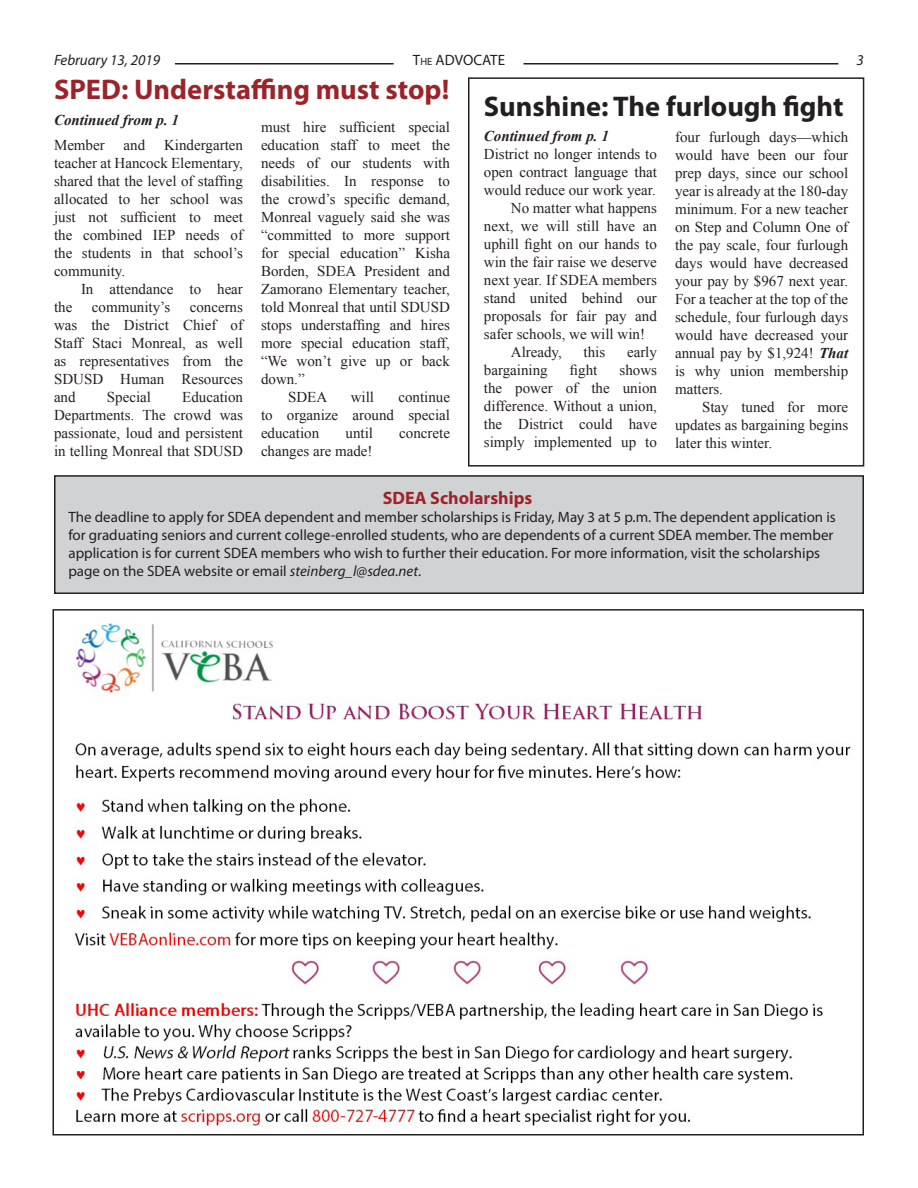
<style>
.page{position:relative;width:918px;height:1188px;background:#fff}
.page>*{position:absolute;margin:0;border:0;box-sizing:border-box;transform-origin:0 0}
.t1{font:700 28.5px "Myriad Pro";color:#9b242a}
.t2{font:700 28.5px "Myriad Pro";color:#231f20}
.t3{font:700 18px "Myriad Pro";color:#9b242a}
.t4{font:15px/18px "Times New Roman";color:#231f20;text-align:justify}
.t5{font:15px/18px "Myriad Pro";color:#231f20}
.t6{font:italic 700 15px "Times New Roman";color:#231f20}
.t7{font:italic 15px "Myriad Pro";color:#231f20}
.t8{font:15px "Myriad Pro";color:#231f20}
.s1{font-size:10.5px}
.s2{font-weight:700;font-style:italic}
.s3{font-style:italic}
</style>
<div class="page">
<hr style="left:524px;top:63px;width:314px;height:1px;background:#231f20">
<hr style="left:175px;top:63px;width:219px;height:1px;background:#231f20">
<img style="left:74px;top:618px;width:777px;height:508px">
<div style="left:55px;top:476px;width:808px;height:117px;background:#d1d2d4"></div>
<div style="left:54px;top:475px;width:810px;height:119px;border:2px solid #231f20"></div>
<div style="left:468px;top:77px;width:396px;height:390px;border:2px solid #231f20"></div>
<p class="t7" style="left:54px;top:51px;width:108px">February 13, 2019</p>
<p class="t8" style="left:413px;top:51px;width:60px">T<span class="s1">he</span> ADVOCATE</p>
<p class="t7" style="left:857px;top:51px;width:9px">3</p>
<p class="t1" style="left:54px;top:71px;width:397px">SPED: Understaffing must stop!</p>
<p class="t6" style="left:54px;top:109px;width:127px">Continued from p. 1</p>
<p class="t4" style="left:54px;top:136px;width:52px">Member</p>
<p class="t4" style="left:124px;top:136px;width:23px">and</p>
<p class="t2" style="left:484px;top:87px;width:361px">Sunshine: The furlough fight</p>
<p class="t6" style="left:484px;top:126px;width:127px">Continued from p. 1</p>
<p class="t4" style="left:484px;top:145px;width:175px">District no longer intends to open contract language that would reduce our work year.</p>
<p class="t4" style="left:484px;top:199px;width:175px;text-indent:27px">No matter what happens next, we will still have an uphill fight on our hands to win the fair raise we deserve next year. If SDEA members stand united behind our proposals for fair pay and safer schools, we will win!</p>
<p class="t4" style="left:511px;top:343px;width:53px">Already,</p>
<p class="t4" style="left:584px;top:343px;width:23px">this</p>
<p class="t4" style="left:627px;top:343px;width:31px">early</p>
<p class="t4" style="left:484px;top:361px;width:65px">bargaining</p>
<p class="t4" style="left:570px;top:361px;width:29px">fight</p>
<p class="t4" style="left:261px;top:118px;width:191px">must hire sufficient special education staff to meet the needs of our students with disabilities. In response to the crowd’s specific demand, Monreal vaguely said she was “committed to more support for special education” Kisha Borden, SDEA President and Zamorano Elementary teacher, told Monreal that until SDUSD stops understaffing and hires more special education staff, “We won’t give up or back down.”</p>
<p class="t4" style="left:288px;top:388px;width:41px">SDEA</p>
<p class="t4" style="left:351px;top:388px;width:25px">will</p>
<p class="t4" style="left:675px;top:128px;width:175px">four furlough days—which would have been our four prep days, since our school year is already at the 180-day minimum. For a new teacher on Step and Column One of the pay scale, four furlough days would have decreased your pay by $967 next year.<br>For a teacher at the top of the schedule, four furlough days would have decreased your annual pay by $1,924! <span class="s2">That </span>is why union membership matters.</p>
<p class="t4" style="left:675px;top:398px;width:175px;text-indent:27px">Stay tuned for more updates as bargaining begins later this winter.</p>
<p class="t4" style="left:54px;top:136px;width:191px;text-indent:110px">Kindergarten teacher at Hancock Elementary, shared that the level of staffing allocated to her school was just not sufficient to meet the combined IEP needs of the students in that school’s community.</p>
<p class="t4" style="left:81px;top:280px;width:163px">In attendance to hear</p>
<p class="t4" style="left:54px;top:298px;width:20px">the</p>
<p class="t4" style="left:92px;top:298px;width:80px">community’s</p>
<p class="t4" style="left:54px;top:298px;width:191px;text-indent:136px">concerns was the District Chief of Staff Staci Monreal, as well as representatives from the SDUSD Human Resources and</p>
<p class="t4" style="left:484px;top:361px;width:175px;text-indent:136px">shows the power of the union difference. Without a union, the District could have simply implemented up to</p>
<p class="t4" style="left:54px;top:388px;width:191px;text-indent:128px">Education Departments. The crowd was passionate, loud and persistent in telling Monreal that SDUSD</p>
<p class="t4" style="left:107px;top:388px;width:46px">Special</p>
<p class="t4" style="left:261px;top:388px;width:191px;text-indent:137px">continue to organize around special education</p>
<p class="t4" style="left:346px;top:424px;width:29px">until</p>
<p class="t4" style="left:399px;top:424px;width:52px">concrete</p>
<p class="t4" style="left:261px;top:442px;width:113px">changes are made!</p>
<p class="t3" style="left:383px;top:486px;width:151px">SDEA Scholarships</p>
<p class="t5" style="left:68px;top:508px;width:769px">The deadline to apply for SDEA dependent and member scholarships is Friday, May 3 at 5 p.m. The dependent application is for graduating seniors and current college-enrolled students, who are dependents of a current SDEA member. The member application is for current SDEA members who wish to further their education. For more information, visit the scholarships page on the SDEA website or email <span class="s3">steinberg_l@sdea.net</span>.</p>
</div>
